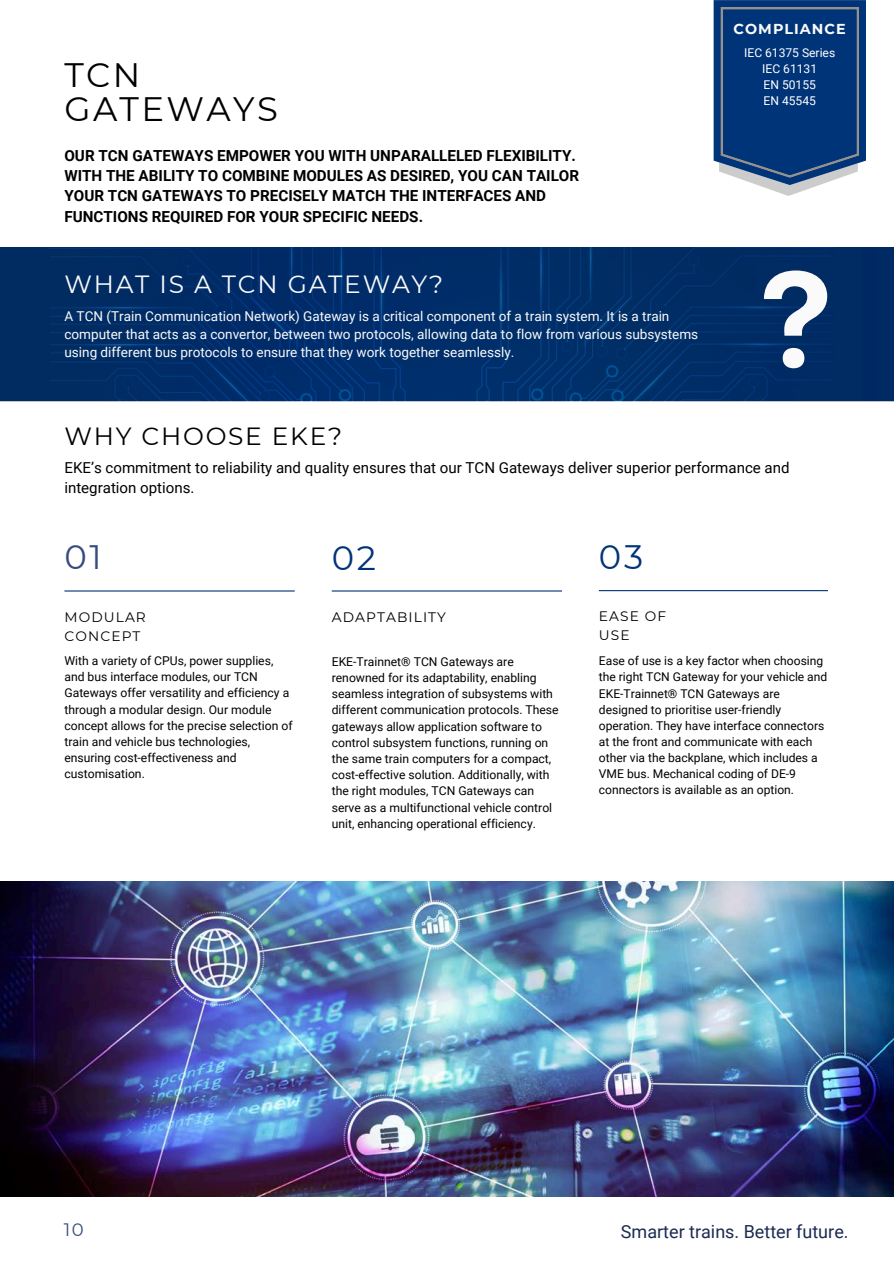
<style>
.page{position:relative;width:894px;height:1264px;background:#fff}
.page>*{position:absolute;margin:0;border:0;box-sizing:border-box;transform-origin:0 0}
.t1{font:33.9px/33.8px "Montserrat";letter-spacing:.07em;color:#000}
.t2{font:33.9px "Montserrat";color:#003478}
.t3{font:33.9px "Montserrat";color:#374b80}
.t4{font:24.9px "Montserrat";letter-spacing:.07em;color:#fafafa}
.t5{font:24.9px "Montserrat";letter-spacing:.07em;color:#000}
.t6{font:18px "Roboto";color:#1c2b52}
.t7{font:18px "Montserrat";color:#374b80}
.t8{font:700 15.3px/20.2px "Roboto";color:#000}
.t9{font:15px/20.2px "Roboto";color:#000}
.t10{font:700 14.4px "Montserrat";letter-spacing:.07em;color:#fafafa}
.t11{font:13.8px/19.2px "Montserrat";letter-spacing:.08em;color:#000}
.t12{font:13.5px/18px "Roboto";color:#fafafa}
.t13{font:12.15px/16.2px "Roboto";color:#000}
.t14{font:12.15px "Roboto";color:#fff}
</style>
<div class="page">
<img style="left:0;top:247px;width:893px;height:154px">
<hr style="left:64px;top:590px;width:230px;height:1px;background:#003478">
<hr style="left:331px;top:590px;width:231px;height:1px;background:#003478">
<hr style="left:598px;top:590px;width:229px;height:1px;background:#003478">
<svg style="left:763px;top:270px;width:64px;height:98px"></svg>
<img style="left:0;top:881px;width:893px;height:314px">
<svg style="left:713px;top:0;width:152px;height:196px;background:#234e87"></svg>
<h1 class="t1" style="left:64px;top:58px;width:215px">TCN<br>GATEWAYS</h1>
<h4 class="t8" style="left:64px;top:145px;width:516px">OUR TCN GATEWAYS EMPOWER YOU WITH UNPARALLELED FLEXIBILITY.<br>WITH THE ABILITY TO COMBINE MODULES AS DESIRED, YOU CAN TAILOR YOUR TCN GATEWAYS TO PRECISELY MATCH THE INTERFACES AND FUNCTIONS REQUIRED FOR YOUR SPECIFIC NEEDS.</h4>
<h2 class="t4" style="left:64px;top:269px;width:380px">WHAT IS A TCN GATEWAY?</h2>
<h6 class="t12" style="left:64px;top:308px;width:635px">A TCN (Train Communication Network) Gateway is a critical component of a train system. It is a train computer that acts as a convertor, between two protocols, allowing data to flow from various subsystems using different bus protocols to ensure that they work together seamlessly.</h6>
<p class="t5" style="left:64px;top:421px;width:279px">WHY CHOOSE EKE?</p>
<p class="t10" style="left:733px;top:20px;width:113px">COMPLIANCE</p>
<p class="t14" style="left:744px;top:45px;width:92px">IEC 61375 Series</p>
<h5 class="t14" style="left:762px;top:61px;width:56px">IEC 61131</h5>
<p class="t14" style="left:763px;top:77px;width:54px">EN 50155</p>
<p class="t14" style="left:763px;top:94px;width:54px">EN 45545</p>
<p class="t9" style="left:64px;top:457px;width:726px">EKE’s commitment to reliability and quality ensures that our TCN Gateways deliver superior performance and integration options.</p>
<p class="t3" style="left:64px;top:536px;width:39px">01</p>
<p class="t2" style="left:331px;top:537px;width:46px">02</p>
<p class="t2" style="left:598px;top:536px;width:46px">03</p>
<h4 class="t11" style="left:64px;top:607px;width:83px">MODULAR<br>CONCEPT</h4>
<p class="t11" style="left:331px;top:607px;width:116px">ADAPTABILITY</p>
<p class="t11" style="left:598px;top:606px;width:69px">EASE OF<br>USE</p>
<p class="t13" style="left:64px;top:652px;width:230px">With a variety of CPUs, power supplies, and bus interface modules, our TCN Gateways offer versatility and efficiency a through a modular design. Our module concept allows for the precise selection of train and vehicle bus technologies, ensuring cost-effectiveness and customisation.</p>
<p class="t13" style="left:331px;top:653px;width:228px">EKE-Trainnet® TCN Gateways are renowned for its adaptability, enabling seamless integration of subsystems with different communication protocols. These gateways allow application software to control subsystem functions, running on the same train computers for a compact, cost-effective solution. Additionally, with the right modules, TCN Gateways can serve as a multifunctional vehicle control unit, enhancing operational efficiency.</p>
<h2 class="t13" style="left:598px;top:653px;width:230px">Ease of use is a key factor when choosing the right TCN Gateway for your vehicle and EKE-Trainnet® TCN Gateways are designed to prioritise user-friendly operation. They have interface connectors at the front and communicate with each other via the backplane, which includes a VME bus. Mechanical coding of DE-9 connectors is available as an option.</h2>
<h5 class="t7" style="left:64px;top:1218px;width:21px">10</h5>
<p class="t6" style="left:620px;top:1220px;width:229px">Smarter trains. Better future.</p>
</div>
